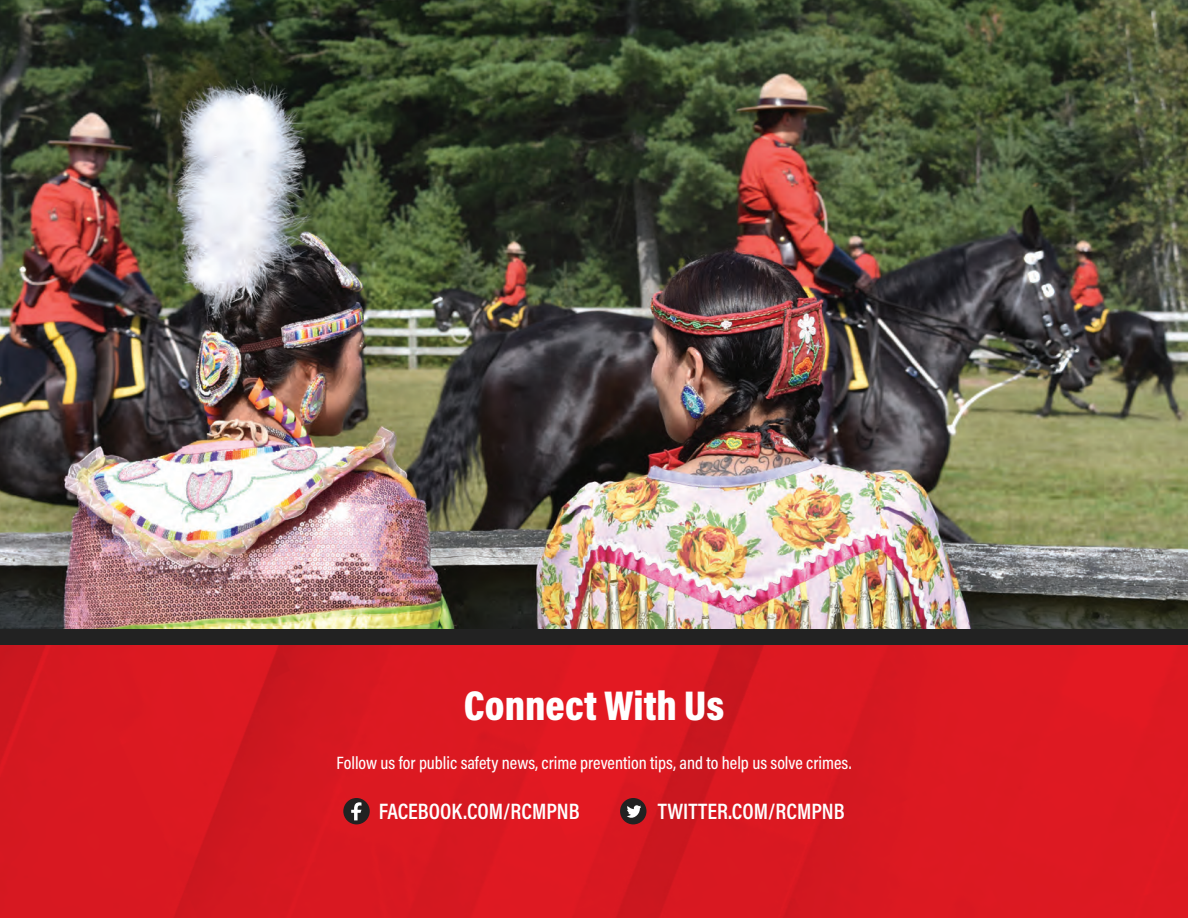
<style>
.page{position:relative;width:1188px;height:918px;background:#fff}
.page>*{position:absolute;margin:0;border:0;box-sizing:border-box;transform-origin:0 0}
.t1{font:900 42px "Acumin Pro Cond";color:#fff}
.t2{font:600 22.5px "Acumin Pro Cond";color:#fff}
.t3{font:500 18px "Acumin Pro Cond";color:#fff}
</style>
<div class="page">
<img style="left:0;top:0;width:1188px;height:629px">
<svg style="left:0;top:645px;width:1188px;height:273px;background:#d91821"></svg>
<div style="left:0;top:629px;width:1188px;height:16px;background:#222"></div>
<div style="left:343px;top:798px;width:27px;height:26px;background:#222;border-radius:50%"></div>
<svg style="left:351px;top:802px;width:11px;height:18px"></svg>
<div style="left:620px;top:798px;width:26px;height:26px;background:#222;border-radius:50%"></div>
<svg style="left:627px;top:805px;width:14px;height:13px"></svg>
<p class="t1" style="left:464px;top:678px;width:262px">Connect With Us</p>
<p class="t3" style="left:337px;top:751px;width:516px">Follow us for public safety news, crime prevention tips, and to help us solve crimes.</p>
<p class="t2" style="left:379px;top:797px;width:203px">FACEBOOK.COM/RCMPNB</p>
<p class="t2" style="left:658px;top:797px;width:188px">TWITTER.COM/RCMPNB</p>
</div>
